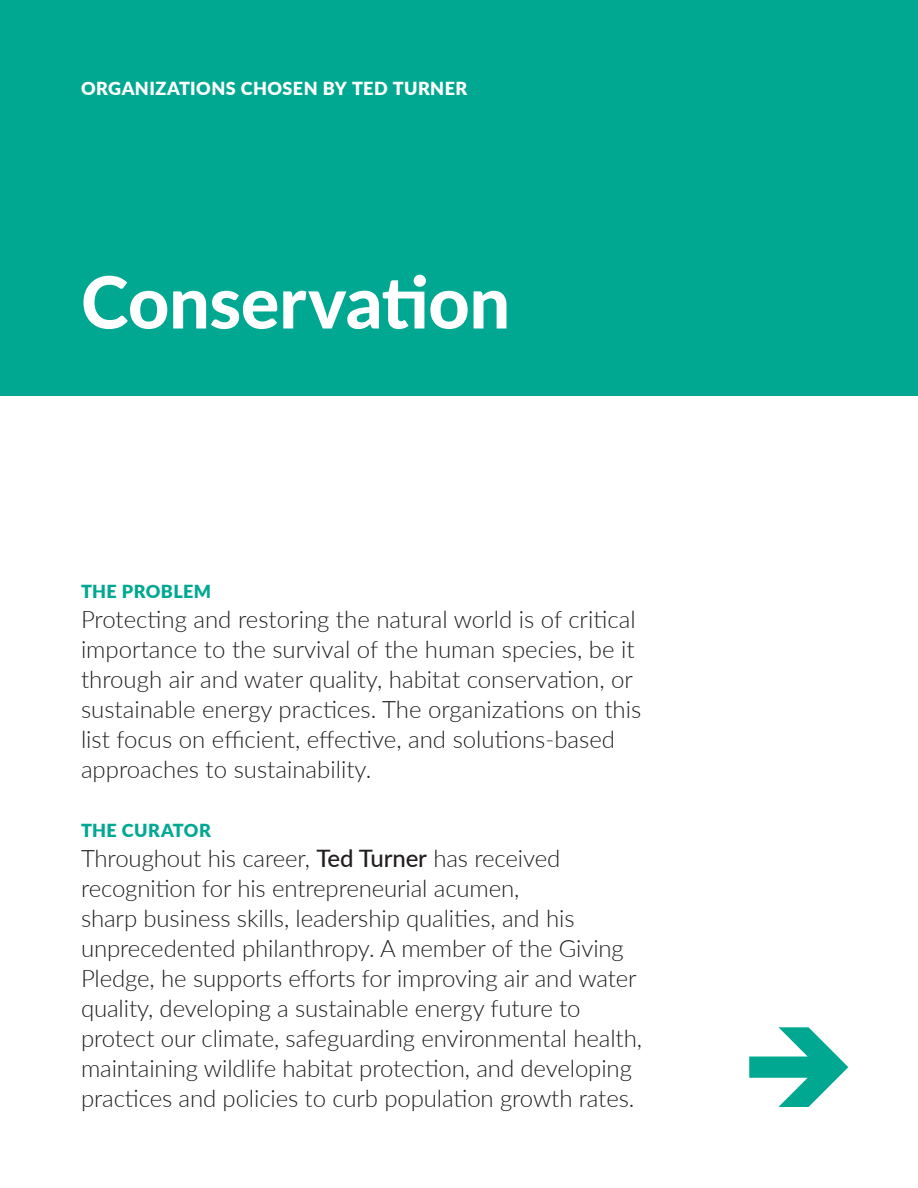
<style>
.page{position:relative;width:918px;height:1188px;background:#fff}
.page>*{position:absolute;margin:0;border:0;box-sizing:border-box;transform-origin:0 0}
.t1{font:800 72px "Lato";letter-spacing:-.005em;color:#fff}
.t2{font:300 24px/30px "Lato";letter-spacing:-.005em;color:#231f20}
.t3{font:900 18px "Lato";letter-spacing:.025em;color:#fff}
.t4{font:900 18px "Lato";letter-spacing:.02em;color:#00a892}
.s1{font-weight:500}
</style>
<div class="page">
<div style="left:0;top:0;width:918px;height:396px;background:#00a892"></div>
<svg style="left:749px;top:1027px;width:99px;height:80px"></svg>
<p class="t3" style="left:81px;top:75px;width:388px">ORGANIZATIONS CHOSEN BY TED TURNER</p>
<h1 class="t1" style="left:81px;top:249px;width:431px">Conservation</h1>
<p class="t4" style="left:81px;top:578px;width:132px">THE PROBLEM</p>
<p class="t2" style="left:81px;top:603px;width:562px">Protecting and restoring the natural world is of critical importance to the survival of the human species, be it through air and water quality, habitat conservation, or sustainable energy practices. The organizations on this list focus on efficient, effective, and solutions-based approaches to sustainability.</p>
<p class="t4" style="left:81px;top:817px;width:131px">THE CURATOR</p>
<p class="t2" style="left:81px;top:843px;width:563px">Throughout his career, <span class="s1">Ted Turner</span> has received recognition for his entrepreneurial acumen,<br>sharp business skills, leadership qualities, and his unprecedented philanthropy. A member of the Giving Pledge, he supports efforts for improving air and water quality, developing a sustainable energy future to protect our climate, safeguarding environmental health, maintaining wildlife habitat protection, and developing practices and policies to curb population growth rates.</p>
</div>
